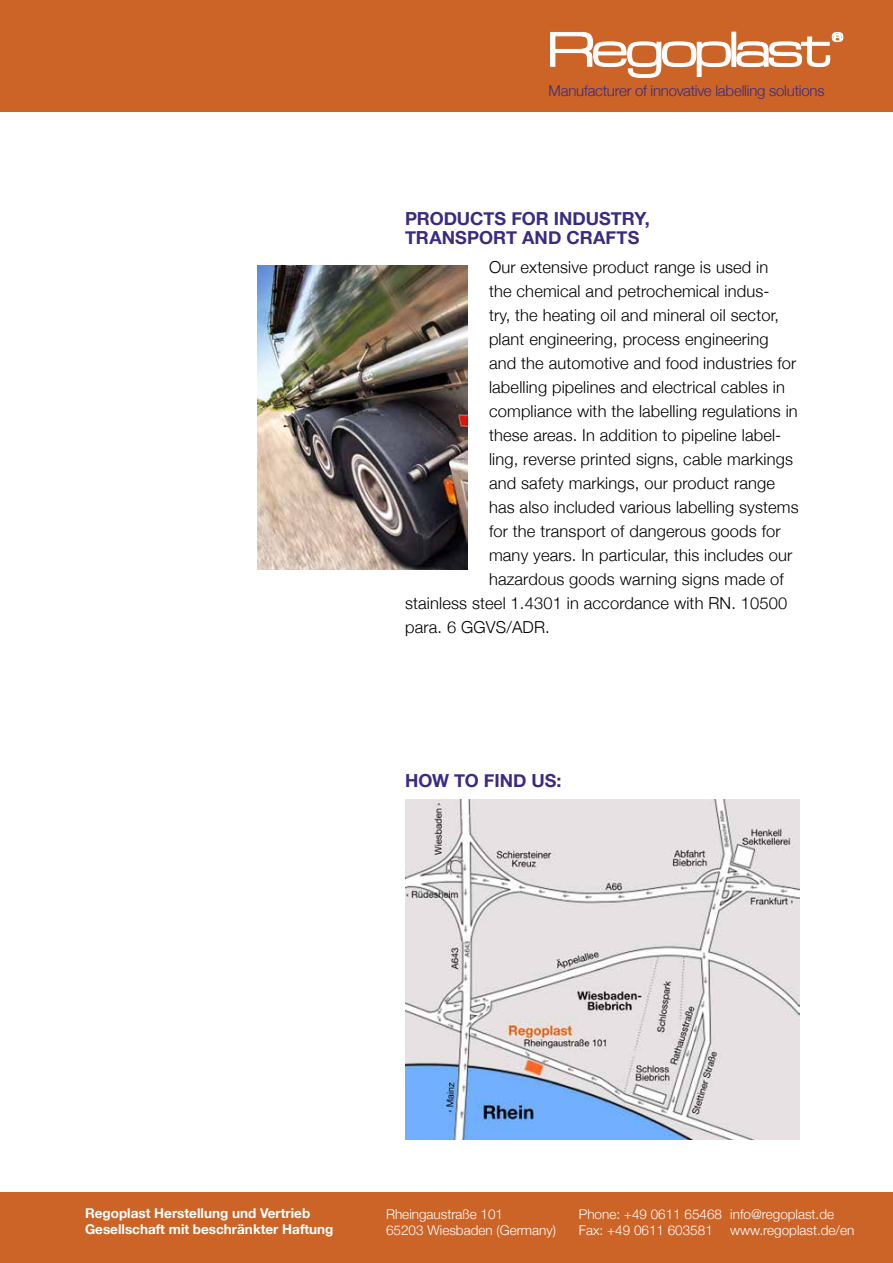
<style>
.page{position:relative;width:893px;height:1263px;background:#fff}
.page>*{position:absolute;margin:0;border:0;box-sizing:border-box;transform-origin:0 0}
.t1{font:50.7px "Eurostile Ext";letter-spacing:-.12em;color:#fff;scale:1.07 1}
.t2{font:700 18px/19.5px "Helvetica Neue";color:#392c81}
.t3{font:300 16.5px "Helvetica Neue";letter-spacing:.01em;color:#000}
.t4{font:300 15px "Helvetica Neue";letter-spacing:-.015em;color:#392c81}
.t5{font:300 13.5px/16.2px "Helvetica Neue";color:#fff}
.t6{font:700 13.5px/16.2px "Helvetica Neue";color:#fff}
.t7{font:12.6px "Eurostile Ext";color:#fff;scale:1.07 1}
</style>
<div class="page">
<div style="left:0;top:0;width:893px;height:112px;background:#cc6427"></div>
<div style="left:0;top:1192px;width:893px;height:71px;background:#cc6427"></div>
<svg style="left:550px;top:32px;width:180px;height:46px"></svg>
<div style="left:732px;top:32px;width:4px;height:34px;border:1px solid #fff"></div>
<svg style="left:737px;top:32px;width:106px;height:35px"></svg>
<img style="left:257px;top:266px;width:211px;height:303px">
<img style="left:405px;top:799px;width:394px;height:341px">
<h1 class="t1" style="left:545px;top:14px;width:269px">Regoplast</h1>
<p class="t7" style="left:831px;top:28px;width:13px">®</p>
<p class="t4" style="left:549px;top:79px;width:278px">Manufacturer of innovative labelling solutions</p>
<p class="t2" style="left:405px;top:209px;width:246px">PRODUCTS FOR INDUSTRY,<br>TRANSPORT AND CRAFTS</p>
<p class="t3" style="left:489px;top:253px;width:281px">Our extensive product range is used in</p>
<p class="t3" style="left:489px;top:277px;width:282px">the chemical and petrochemical indus-</p>
<p class="t3" style="left:489px;top:301px;width:292px">try, the heating oil and mineral oil sector,</p>
<p class="t3" style="left:489px;top:325px;width:281px">plant engineering, process engineering</p>
<p class="t3" style="left:489px;top:349px;width:309px">and the automotive and food industries for</p>
<p class="t3" style="left:489px;top:373px;width:297px">labelling pipelines and electrical cables in</p>
<p class="t3" style="left:489px;top:397px;width:310px">compliance with the labelling regulations in</p>
<p class="t3" style="left:489px;top:421px;width:294px">these areas. In addition to pipeline label-</p>
<p class="t3" style="left:489px;top:445px;width:305px">ling, reverse printed signs, cable markings</p>
<p class="t3" style="left:489px;top:469px;width:288px">and safety markings, our product range</p>
<p class="t3" style="left:489px;top:493px;width:311px">has also included various labelling systems</p>
<p class="t3" style="left:489px;top:517px;width:293px">for the transport of dangerous goods for</p>
<p class="t3" style="left:489px;top:541px;width:305px">many years. In particular, this includes our</p>
<p class="t3" style="left:489px;top:565px;width:296px">hazardous goods warning signs made of</p>
<p class="t3" style="left:405px;top:590px;width:384px">stainless steel 1.4301 in accordance with RN. 10500</p>
<p class="t3" style="left:405px;top:614px;width:146px">para. 6 GGVS/ADR.</p>
<p class="t2" style="left:405px;top:771px;width:158px">HOW TO FIND US:</p>
<p class="t6" style="left:85px;top:1205px;width:250px">Regoplast Herstellung und Vertrieb<br>Gesellschaft mit beschränkter Haftung</p>
<p class="t5" style="left:386px;top:1205px;width:171px">Rheingaustraße 101<br>65203 Wiesbaden (Germany)</p>
<p class="t5" style="left:579px;top:1205px;width:145px">Phone: +49 0611 65468<br>Fax: +49 0611 603581</p>
<p class="t5" style="left:730px;top:1205px;width:126px">info@regoplast.de www.regoplast.de/en</p>
</div>
